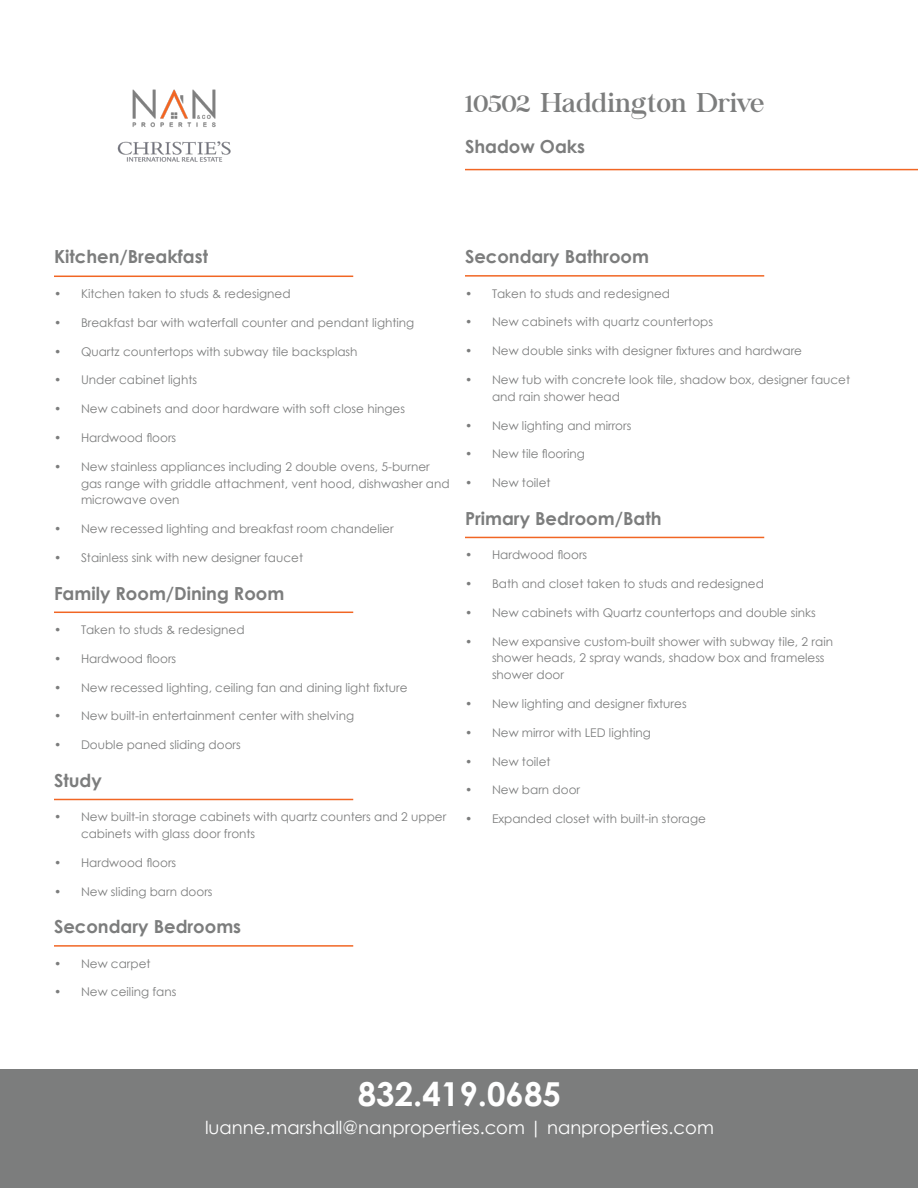
<style>
.page{position:relative;width:918px;height:1188px;background:#fff}
.page>*{position:absolute;margin:0;border:0;box-sizing:border-box;transform-origin:0 0}
.t1{font:700 33px "Century Gothic";color:#fff}
.Chapaza_18{font:27px "Chapaza";color:#7c7d7d}
.CG_B_12_base_8{font:700 18px "Century Gothic";color:#7c7d7d}
.CG_Reg_12{font:18px "Century Gothic";color:#fff}
.t2{font:12px/16.8px "Century Gothic";color:#7c7d7d}
</style>
<div class="page">
<div style="left:0;top:1069px;width:918px;height:119px;background:#7c7d7d"></div>
<img style="left:117px;top:89px;width:114px;height:73px">
<hr style="left:54px;top:276px;width:299px;height:1px;background:#f16624">
<hr style="left:465px;top:275px;width:299px;height:2px;background:#f16624">
<hr style="left:465px;top:537px;width:299px;height:1px;background:#f16624">
<hr style="left:54px;top:612px;width:299px;height:1px;background:#f16624">
<hr style="left:54px;top:799px;width:299px;height:1px;background:#f16624">
<hr style="left:54px;top:945px;width:299px;height:2px;background:#f16624">
<hr style="left:465px;top:169px;width:453px;height:1px;background:#f16624">
<p class="Chapaza_18" style="left:465px;top:87px;width:301px">10502 Haddington Drive</p>
<p class="CG_B_12_base_8" style="left:465px;top:133px;width:122px">Shadow Oaks</p>
<p class="CG_B_12_base_8" style="left:54px;top:243px;width:156px">Kitchen/Breakfast</p>
<p class="CG_B_12_base_8" style="left:465px;top:243px;width:185px">Secondary Bathroom</p>
<p class="t2" style="left:54px;top:285px;width:238px">• Kitchen taken to studs &amp; redesigned</p>
<p class="t2" style="left:54px;top:314px;width:362px">• Breakfast bar with waterfall counter and pendant lighting</p>
<p class="t2" style="left:54px;top:343px;width:305px">• Quartz countertops with subway tile backsplash</p>
<p class="t2" style="left:54px;top:372px;width:145px">• Under cabinet lights</p>
<p class="t2" style="left:54px;top:400px;width:353px">• New cabinets and door hardware with soft close hinges</p>
<p class="t2" style="left:54px;top:429px;width:124px">• Hardwood floors</p>
<p class="t2" style="left:81px;top:458px;width:370px;text-indent:-27px">• New stainless appliances including 2 double ovens, 5-burner gas range with griddle attachment, vent hood, dishwasher and microwave oven</p>
<p class="t2" style="left:54px;top:520px;width:341px">• New recessed lighting and breakfast room chandelier</p>
<p class="t2" style="left:54px;top:549px;width:251px">• Stainless sink with new designer faucet</p>
<p class="CG_B_12_base_8" style="left:54px;top:579px;width:232px">Family Room/Dining Room</p>
<p class="t2" style="left:54px;top:621px;width:192px">• Taken to studs &amp; redesigned</p>
<p class="t2" style="left:54px;top:650px;width:124px">• Hardwood floors</p>
<p class="t2" style="left:54px;top:679px;width:355px">• New recessed lighting, ceiling fan and dining light fixture</p>
<p class="t2" style="left:54px;top:708px;width:302px">• New built-in entertainment center with shelving</p>
<p class="t2" style="left:54px;top:736px;width:188px">• Double paned sliding doors</p>
<p class="CG_B_12_base_8" style="left:54px;top:767px;width:49px">Study</p>
<p class="t2" style="left:81px;top:808px;width:367px;text-indent:-27px">• New built-in storage cabinets with quartz counters and 2 upper cabinets with glass door fronts</p>
<p class="t2" style="left:54px;top:854px;width:124px">• Hardwood floors</p>
<p class="t2" style="left:54px;top:883px;width:160px">• New sliding barn doors</p>
<p class="CG_B_12_base_8" style="left:54px;top:913px;width:189px">Secondary Bedrooms</p>
<p class="t2" style="left:54px;top:955px;width:98px">• New carpet</p>
<p class="t2" style="left:54px;top:984px;width:124px">• New ceiling fans</p>
<p class="t2" style="left:465px;top:285px;width:207px">• Taken to studs and redesigned</p>
<p class="t2" style="left:465px;top:313px;width:250px">• New cabinets with quartz countertops</p>
<p class="t2" style="left:465px;top:342px;width:339px">• New double sinks with designer fixtures and hardware</p>
<p class="t2" style="left:492px;top:371px;width:360px;text-indent:-27px">• New tub with concrete look tile, shadow box, designer faucet and rain shower head</p>
<p class="t2" style="left:465px;top:417px;width:168px">• New lighting and mirrors</p>
<p class="t2" style="left:465px;top:445px;width:121px">• New tile flooring</p>
<p class="t2" style="left:465px;top:474px;width:87px">• New toilet</p>
<p class="CG_B_12_base_8" style="left:465px;top:505px;width:198px">Primary Bedroom/Bath</p>
<p class="t2" style="left:465px;top:546px;width:124px">• Hardwood floors</p>
<p class="t2" style="left:465px;top:575px;width:300px">• Bath and closet taken to studs and redesigned</p>
<p class="t2" style="left:465px;top:604px;width:352px">• New cabinets with Quartz countertops and double sinks</p>
<p class="t2" style="left:492px;top:633px;width:343px;text-indent:-27px">• New expansive custom-built shower with subway tile, 2 rain shower heads, 2 spray wands, shadow box and frameless shower door</p>
<p class="t2" style="left:465px;top:695px;width:223px">• New lighting and designer fixtures</p>
<p class="t2" style="left:465px;top:724px;width:188px">• New mirror with LED lighting</p>
<p class="t2" style="left:465px;top:753px;width:87px">• New toilet</p>
<p class="t2" style="left:465px;top:781px;width:117px">• New barn door</p>
<p class="t2" style="left:465px;top:810px;width:243px">• Expanded closet with built-in storage</p>
<p class="t1" style="left:358px;top:1068px;width:205px">832.419.0685</p>
<p class="CG_Reg_12" style="left:205px;top:1115px;width:510px">luanne.marshall@nanproperties.com | nanproperties.com</p>
</div>
